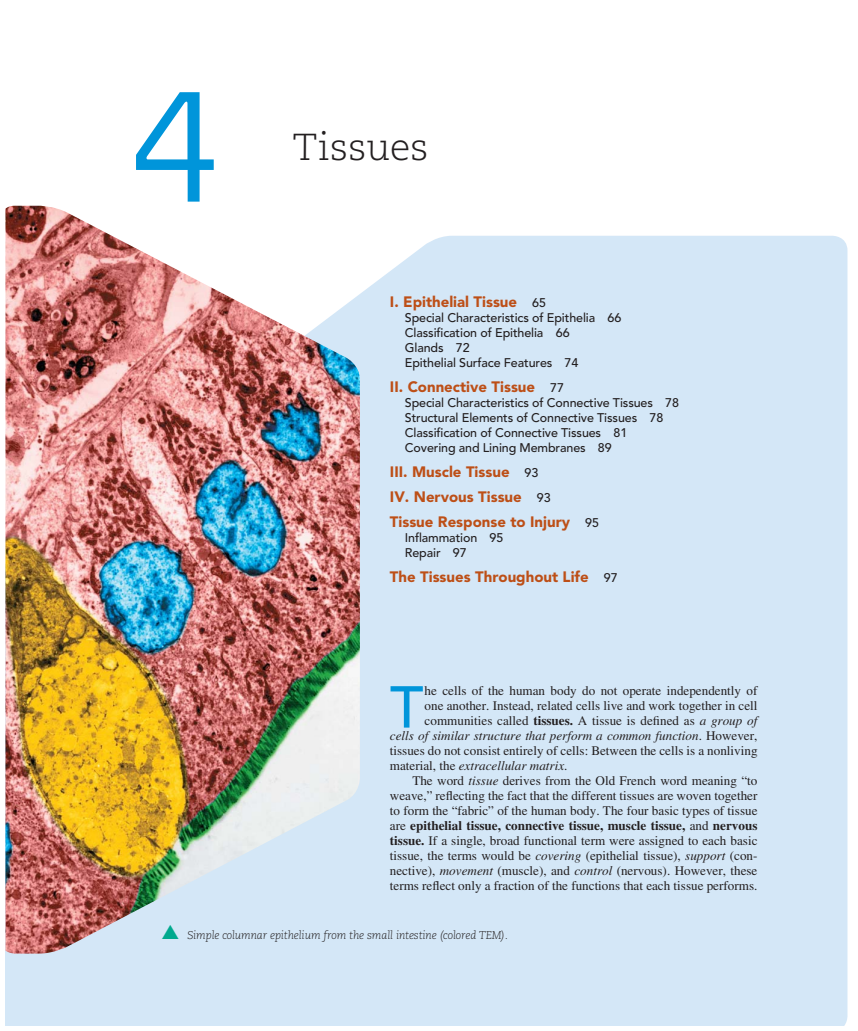
<style>
.page{position:relative;width:858px;height:1031px;background:#fff}
.page>*{position:absolute;margin:0;border:0;box-sizing:border-box;transform-origin:0 0}
.t1{font:300 175px "Bell Gothic Std";color:#0095da}
.t2{font:500 58.5px "Avenir LT Std";color:#0095da}
.t3{font:300 37.5px "Caecilia LT Std";letter-spacing:.005em;color:#231f20}
.t4{font:900 15px/25px "Avenir LT Std";color:#bd4f17}
.t5{font:13.12px "Times LT Std";color:#231f20}
.t6{font:italic 13.12px "Times LT Std";color:#231f20}
.t7{font:700 13.12px "Times LT Std";color:#231f20}
.t8{font:500 12.5px/15px "Avenir LT Std";letter-spacing:-.01em;color:#231f20}
.t9{font:italic 300 11.25px "Caecilia LT Std";letter-spacing:-.01em;color:#231f20}
.s1{font-weight:500;font-size:12.5px;color:#231f20}
.s2{font-weight:700}
.s3{font-style:italic}
.s4{font-style:normal}
.s5{font-weight:400}
.s6{color:#00a98e}
</style>
<div class="page">
<div style="left:5px;top:236px;width:842px;height:789px;background:#d4e7f7"></div>
<img style="left:5px;top:206px;width:355px;height:747px">
<h1 class="t1" style="left:127px;top:39px;width:99px">4</h1>
<h3 class="t3" style="left:292px;top:128px;width:138px">Tissues</h3>
<p class="t4" style="left:390px;top:289px;width:158px">I. Epithelial Tissue <span class="s1">65</span></p>
<p class="t8" style="left:405px;top:311px;width:218px">Special Characteristics of Epithelia 66<br>Classification of Epithelia 66<br>Glands 72<br>Epithelial Surface Features 74</p>
<p class="t4" style="left:390px;top:374px;width:176px">II. Connective Tissue <span class="s1">77</span></p>
<p class="t8" style="left:405px;top:396px;width:276px">Special Characteristics of Connective Tissues 78<br>Structural Elements of Connective Tissues 78<br>Classification of Connective Tissues 81<br>Covering and Lining Membranes 89</p>
<p class="t4" style="left:390px;top:459px;width:211px">III. Muscle Tissue <span class="s1">93<br></span>IV. Nervous Tissue <span class="s1">93<br></span>Tissue Response to Injury <span class="s1">95</span></p>
<p class="t8" style="left:405px;top:531px;width:100px">Inflammation 95<br>Repair 97</p>
<p class="t4" style="left:390px;top:564px;width:229px">The Tissues Throughout Life <span class="s1">97</span></p>
<h2 class="t2" style="left:390px;top:679px;width:35px">T</h2>
<p class="t5" style="left:425px;top:685px;width:334px">he cells of the human body do not operate independently of</p>
<p class="t5" style="left:425px;top:700px;width:334px">one another. Instead, related cells live and work together in cell</p>
<p class="t5" style="left:425px;top:715px;width:334px">communities called <span class="s2">tissues.</span> A tissue is defined as <span class="s3">a group of</span></p>
<p class="t6" style="left:390px;top:730px;width:369px">cells of similar structure that perform a common function<span class="s4">. However,</span></p>
<p class="t5" style="left:390px;top:745px;width:369px">tissues do not consist entirely of cells: Between the cells is a nonliving</p>
<p class="t6" style="left:390px;top:760px;width:179px"><span class="s4">material, the</span> extracellular matrix<span class="s4">.</span></p>
<p class="t5" style="left:412px;top:775px;width:347px">The word <span class="s3">tissue</span> derives from the Old French word meaning “to</p>
<p class="t5" style="left:390px;top:790px;width:369px">weave,” reflecting the fact that the different tissues are woven together</p>
<p class="t5" style="left:390px;top:805px;width:369px">to form the “fabric” of the human body. The four basic types of tissue</p>
<p class="t7" style="left:390px;top:820px;width:369px"><span class="s5">are</span> epithelial tissue, connective tissue, muscle tissue, <span class="s5">and</span> nervous</p>
<p class="t5" style="left:390px;top:835px;width:369px"><span class="s2">tissue.</span> If a single, broad functional term were assigned to each basic</p>
<p class="t5" style="left:390px;top:850px;width:369px">tissue, the terms would be <span class="s3">covering</span> (epithelial tissue), <span class="s3">support</span> (con-</p>
<p class="t5" style="left:390px;top:865px;width:369px">nective), <span class="s3">movement</span> (muscle), and <span class="s3">control</span> (nervous). However, these</p>
<p class="t5" style="left:390px;top:880px;width:369px">terms reflect only a fraction of the functions that each tissue performs.</p>
<p class="t9" style="left:162px;top:928px;width:348px"><span class="s6">▲</span> Simple columnar epithelium from the small intestine (colored TEM).</p>
</div>
